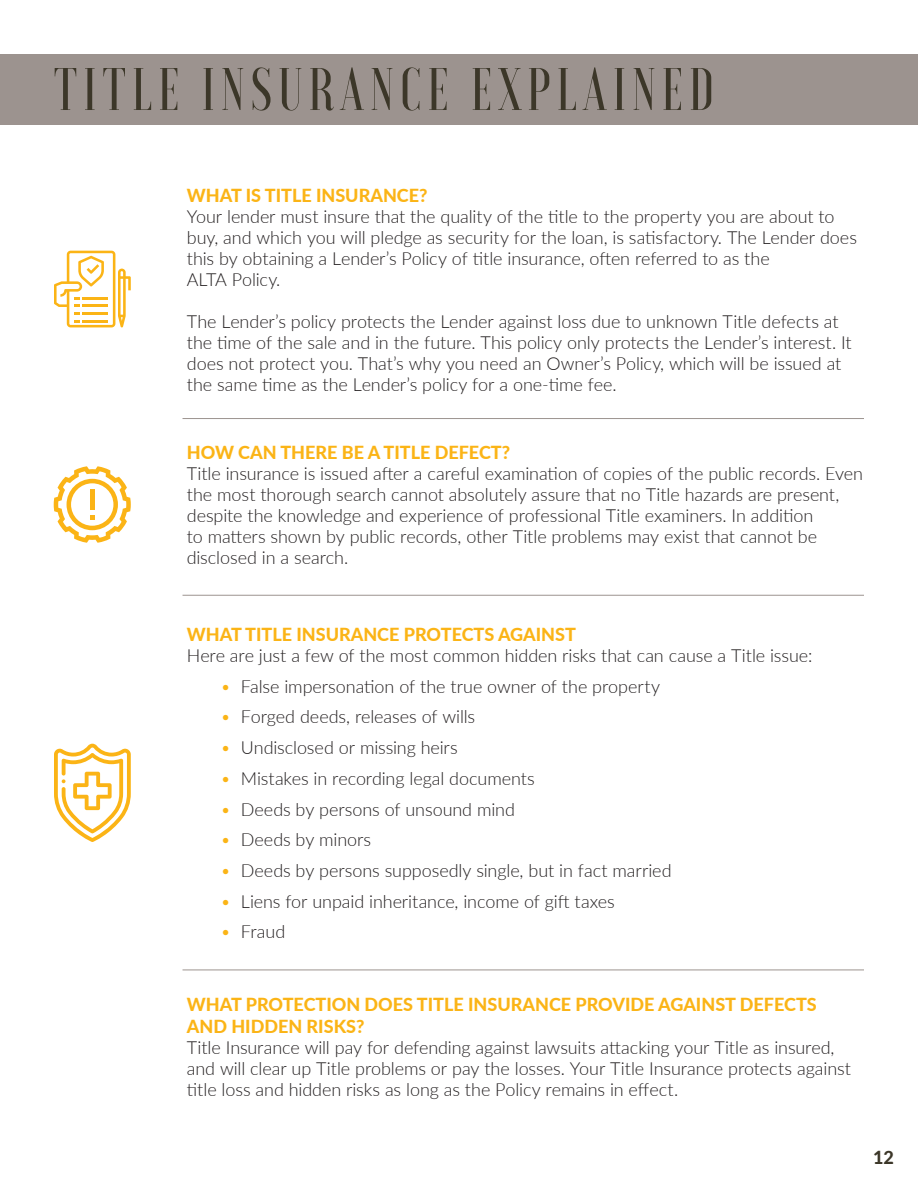
<style>
.page{position:relative;width:918px;height:1188px;background:#fff}
.page>*{position:absolute;margin:0;border:0;box-sizing:border-box;transform-origin:0 0}
.t1{font:500 60px "Voga";letter-spacing:.1em;color:#3c3729}
.t2{font:300 18px/21px "Lato";letter-spacing:-.005em;color:#231f20}
.t3{font:800 18px/21.6px "Lato";color:#fbb416}
.t4{font:800 18px "Lato";color:#3c3729}
.s1{color:#fbb416}
</style>
<div class="page">
<svg style="left:54px;top:251px;width:77px;height:77px"></svg>
<hr style="left:82px;top:320px;width:26px;height:2px;background:#fbb416">
<div style="left:0;top:54px;width:918px;height:71px;background:#9c938f"></div>
<svg style="left:54px;top:744px;width:77px;height:98px"></svg>
<svg style="left:54px;top:466px;width:77px;height:77px"></svg>
<div style="left:90px;top:490px;width:5px;height:20px;background:#fbb416"></div>
<hr style="left:183px;top:970px;width:681px;height:1px;background:#9c938f">
<hr style="left:183px;top:595px;width:681px;height:1px;background:#9c938f">
<hr style="left:183px;top:418px;width:681px;height:1px;background:#9c938f">
<h1 class="t1" style="left:54px;top:55px;width:662px">TITLE INSURANCE EXPLAINED</h1>
<p class="t3" style="left:187px;top:184px;width:242px">WHAT IS TITLE INSURANCE?</p>
<p class="t2" style="left:187px;top:205px;width:672px">Your lender must insure that the quality of the title to the property you are about to buy, and which you will pledge as security for the loan, is satisfactory. The Lender does this by obtaining a Lender’s Policy of title insurance, often referred to as the<br>ALTA Policy.</p>
<p class="t2" style="left:187px;top:310px;width:666px">The Lender’s policy protects the Lender against loss due to unknown Title defects at the time of the sale and in the future. This policy only protects the Lender’s interest. It does not protect you. That’s why you need an Owner’s Policy, which will be issued at the same time as the Lender’s policy for a one-time fee.</p>
<p class="t3" style="left:187px;top:441px;width:325px">HOW CAN THERE BE A TITLE DEFECT?</p>
<p class="t2" style="left:187px;top:463px;width:678px">Title insurance is issued after a careful examination of copies of the public records. Even the most thorough search cannot absolutely assure that no Title hazards are present, despite the knowledge and experience of professional Title examiners. In addition<br>to matters shown by public records, other Title problems may exist that cannot be disclosed in a search.</p>
<p class="t3" style="left:187px;top:623px;width:391px">WHAT TITLE INSURANCE PROTECTS AGAINST</p>
<p class="t2" style="left:187px;top:644px;width:627px">Here are just a few of the most common hidden risks that can cause a Title issue:</p>
<p class="t2" style="left:221px;top:675px;width:441px"><span class="s1">•</span> False impersonation of the true owner of the property</p>
<p class="t2" style="left:221px;top:706px;width:256px"><span class="s1">•</span> Forged deeds, releases of wills</p>
<p class="t2" style="left:221px;top:736px;width:239px"><span class="s1">•</span> Undisclosed or missing heirs</p>
<p class="t2" style="left:221px;top:767px;width:316px"><span class="s1">•</span> Mistakes in recording legal documents</p>
<p class="t2" style="left:221px;top:798px;width:296px"><span class="s1">•</span> Deeds by persons of unsound mind</p>
<p class="t2" style="left:221px;top:829px;width:152px"><span class="s1">•</span> Deeds by minors</p>
<p class="t2" style="left:221px;top:859px;width:453px"><span class="s1">•</span> Deeds by persons supposedly single, but in fact married</p>
<p class="t2" style="left:221px;top:890px;width:396px"><span class="s1">•</span> Liens for unpaid inheritance, income of gift taxes</p>
<p class="t2" style="left:221px;top:921px;width:66px"><span class="s1">•</span> Fraud</p>
<p class="t3" style="left:187px;top:993px;width:631px">WHAT PROTECTION DOES TITLE INSURANCE PROVIDE AGAINST DEFECTS<br>AND HIDDEN RISKS?</p>
<p class="t2" style="left:187px;top:1036px;width:666px">Title Insurance will pay for defending against lawsuits attacking your Title as insured, and will clear up Title problems or pay the losses. Your Title Insurance protects against title loss and hidden risks as long as the Policy remains in effect.</p>
<p class="t4" style="left:873px;top:1144px;width:22px">12</p>
</div>
